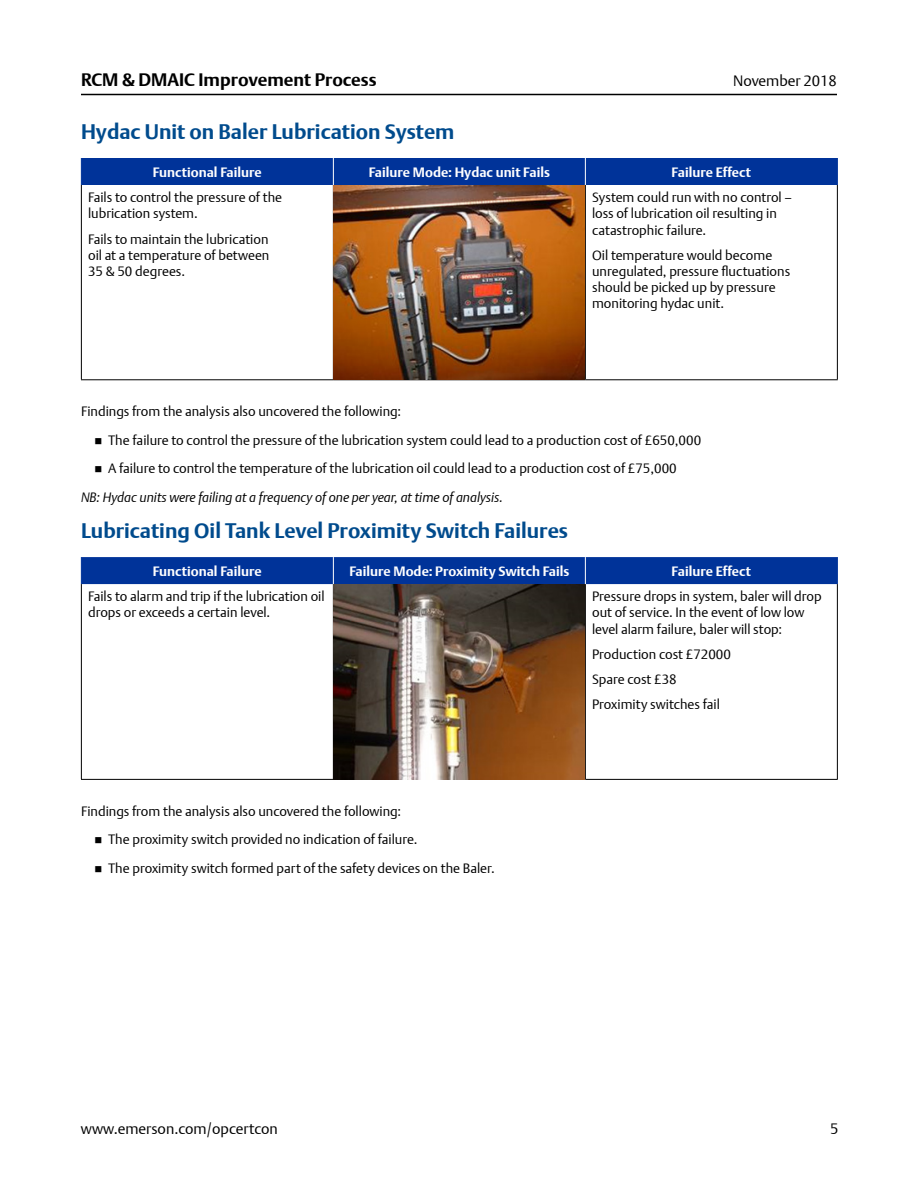
<style>
.page{position:relative;width:918px;height:1188px;background:#fff}
.page>*{position:absolute;margin:0;border:0;box-sizing:border-box;transform-origin:0 0}
.t1{font:700 21px "DTL Argo T";color:#004b8d}
.t2{font:700 18px "DTL Argo T";color:#000}
.t3{font:15px "DTL Argo T Light";color:#000}
.t4{font:13.5px/16.2px "DTL Argo T Light";color:#000}
.t5{font:700 13.5px "DTL Argo T";color:#fff}
.t6{font:italic 13.5px "DTL Argo T Light";letter-spacing:-.005em;color:#000}
</style>
<div class="page">
<hr style="left:81px;top:94px;width:756px;height:1px;background:#000">
<div style="left:81px;top:158px;width:757px;height:27px;background:#039"></div>
<hr style="left:81px;top:185px;width:1px;height:194px;background:#000">
<hr style="left:333px;top:185px;width:1px;height:194px;background:#000">
<hr style="left:585px;top:185px;width:1px;height:194px;background:#000">
<hr style="left:837px;top:185px;width:1px;height:194px;background:#000">
<hr style="left:81px;top:379px;width:252px;height:1px;background:#000">
<hr style="left:333px;top:379px;width:252px;height:1px;background:#000">
<hr style="left:585px;top:379px;width:253px;height:1px;background:#000">
<img style="left:334px;top:185px;width:251px;height:194px">
<div style="left:81px;top:557px;width:757px;height:27px;background:#039"></div>
<hr style="left:81px;top:584px;width:1px;height:195px;background:#000">
<hr style="left:333px;top:584px;width:1px;height:195px;background:#000">
<hr style="left:585px;top:584px;width:1px;height:195px;background:#000">
<hr style="left:837px;top:584px;width:1px;height:195px;background:#000">
<hr style="left:81px;top:779px;width:252px;height:1px;background:#000">
<hr style="left:333px;top:779px;width:252px;height:1px;background:#000">
<hr style="left:585px;top:779px;width:253px;height:1px;background:#000">
<img style="left:334px;top:584px;width:251px;height:195px">
<h2 class="t2" style="left:81px;top:69px;width:297px">RCM &amp; DMAIC Improvement Process</h2>
<p class="t3" style="left:733px;top:72px;width:105px">November 2018</p>
<h1 class="t1" style="left:81px;top:119px;width:375px">Hydac Unit on Baler Lubrication System</h1>
<p class="t5" style="left:153px;top:164px;width:110px">Functional Failure</p>
<p class="t5" style="left:369px;top:164px;width:183px">Failure Mode: Hydac unit Fails</p>
<p class="t5" style="left:672px;top:164px;width:81px">Failure Effect</p>
<p class="t4" style="left:88px;top:189px;width:196px">Fails to control the pressure of the lubrication system.</p>
<p class="t4" style="left:88px;top:231px;width:183px;text-align:justify">Fails to maintain the lubrication oil at a temperature of between 35 &amp; 50 degrees.</p>
<p class="t4" style="left:592px;top:189px;width:201px">System could run with no control – loss of lubrication oil resulting in catastrophic failure.</p>
<p class="t4" style="left:592px;top:247px;width:200px">Oil temperature would become unregulated, pressure fluctuations should be picked up by pressure monitoring hydac unit.</p>
<p class="t4" style="left:108px;top:397px;width:595px;line-height:28.5px;text-indent:-27px">Findings from the analysis also uncovered the following:<br>The failure to control the pressure of the lubrication system could lead to a production cost of £650,000<br>A failure to control the temperature of the lubrication oil could lead to a production cost of £75,000</p>
<p class="t6" style="left:81px;top:489px;width:424px">NB: Hydac units were failing at a frequency of one per year, at time of analysis.</p>
<h1 class="t1" style="left:81px;top:518px;width:489px">Lubricating Oil Tank Level Proximity Switch Failures</h1>
<p class="t5" style="left:153px;top:563px;width:110px">Functional Failure</p>
<p class="t5" style="left:349px;top:563px;width:222px">Failure Mode: Proximity Switch Fails</p>
<p class="t5" style="left:672px;top:563px;width:81px">Failure Effect</p>
<p class="t4" style="left:88px;top:588px;width:238px">Fails to alarm and trip if the lubrication oil drops or exceeds a certain level.</p>
<p class="t4" style="left:592px;top:588px;width:231px">Pressure drops in system, baler will drop out of service. In the event of low low level alarm failure, baler will stop:</p>
<p class="t4" style="left:592px;top:641px;width:140px;line-height:25.2px">Production cost £72000<br>Spare cost £38<br>Proximity switches fail</p>
<p class="t4" style="left:108px;top:797px;width:388px;line-height:28.5px;text-indent:-27px">Findings from the analysis also uncovered the following:<br>The proximity switch provided no indication of failure.<br>The proximity switch formed part of the safety devices on the Baler.</p>
<p class="t3" style="left:81px;top:1120px;width:198px">www.emerson.com/opcertcon</p>
<p class="t3" style="left:830px;top:1120px;width:10px">5</p>
</div>
